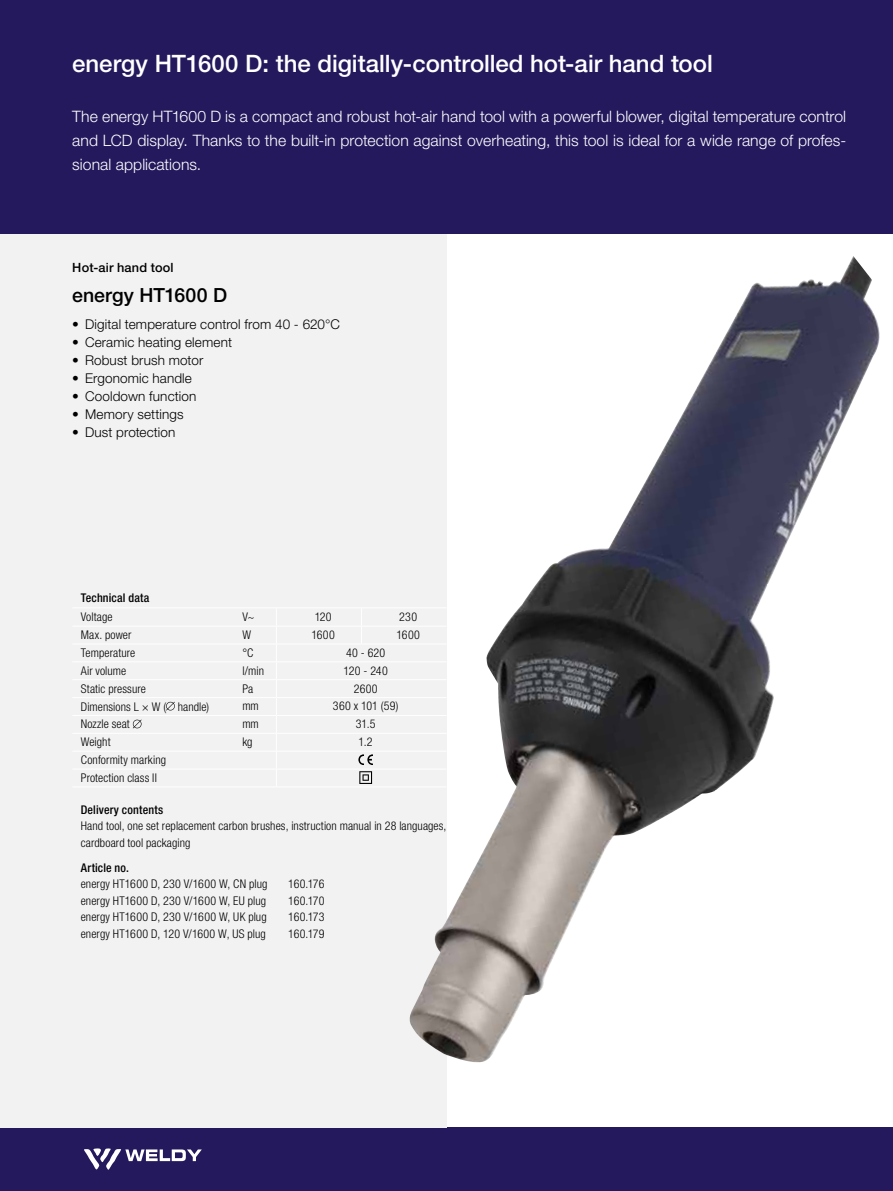
<style>
.page{position:relative;width:893px;height:1191px;background:#fff}
.page>*{position:absolute;margin:0;border:0;box-sizing:border-box;transform-origin:0 0}
.t1{font:500 24px "Helvetica Neue LTW1 G";color:#fff}
.t2{font:500 19.5px "Helvetica Neue LTW1 G";color:#000}
.t3{font:300 15.75px/24px "Helvetica Neue LTW1 G";letter-spacing:.005em;color:#fff;text-align:justify}
.t4{font:300 13.5px "Helvetica Neue LTW1 G";letter-spacing:.01em;color:#000}
.t5{font:500 12.75px "Helvetica Neue LTW1 G";letter-spacing:.015em;color:#000}
.t6{font:300 condensed 12px/17.9px "Helvetica Neue LTW1 G";letter-spacing:.01em;color:#000}
.t7{font:500 condensed 12px "Helvetica Neue LTW1 G";letter-spacing:.015em;color:#000}
.s1{font-stretch:condensed}
</style>
<div class="page">
<div style="left:0;top:1127px;width:893px;height:64px;background:#24195d"></div>
<div style="left:0;top:0;width:893px;height:234px;background:#24195d"></div>
<svg style="left:84px;top:1148px;width:118px;height:22px"></svg>
<div style="left:0;top:234px;width:446px;height:893px;background:#f2f2f2"></div>
<img style="left:409px;top:256px;width:471px;height:808px">
<hr style="left:72px;top:607px;width:162px;height:1px;background:#fff">
<hr style="left:234px;top:607px;width:42px;height:1px;background:#fff">
<hr style="left:276px;top:607px;width:85px;height:1px;background:#fff">
<hr style="left:361px;top:607px;width:85px;height:1px;background:#fff">
<hr style="left:72px;top:626px;width:162px;height:1px;background:#fff">
<hr style="left:234px;top:626px;width:42px;height:1px;background:#fff">
<hr style="left:276px;top:626px;width:85px;height:1px;background:#fff">
<hr style="left:361px;top:626px;width:85px;height:1px;background:#fff">
<svg style="left:361px;top:609px;width:1px;height:34px"></svg>
<hr style="left:72px;top:643px;width:162px;height:1px;background:#fff">
<hr style="left:234px;top:643px;width:42px;height:1px;background:#fff">
<hr style="left:276px;top:643px;width:85px;height:1px;background:#fff">
<hr style="left:361px;top:643px;width:85px;height:1px;background:#fff">
<hr style="left:72px;top:661px;width:162px;height:1px;background:#fff">
<hr style="left:234px;top:661px;width:42px;height:1px;background:#fff">
<hr style="left:276px;top:661px;width:85px;height:1px;background:#fff">
<hr style="left:361px;top:661px;width:85px;height:1px;background:#fff">
<hr style="left:72px;top:679px;width:162px;height:1px;background:#fff">
<hr style="left:234px;top:679px;width:42px;height:1px;background:#fff">
<hr style="left:276px;top:679px;width:85px;height:1px;background:#fff">
<hr style="left:361px;top:679px;width:85px;height:1px;background:#fff">
<hr style="left:72px;top:697px;width:162px;height:1px;background:#fff">
<hr style="left:234px;top:697px;width:42px;height:1px;background:#fff">
<hr style="left:276px;top:697px;width:85px;height:1px;background:#fff">
<hr style="left:361px;top:697px;width:85px;height:1px;background:#fff">
<hr style="left:72px;top:715px;width:162px;height:1px;background:#fff">
<hr style="left:234px;top:715px;width:42px;height:1px;background:#fff">
<hr style="left:276px;top:715px;width:85px;height:1px;background:#fff">
<hr style="left:361px;top:715px;width:85px;height:1px;background:#fff">
<hr style="left:72px;top:733px;width:162px;height:1px;background:#fff">
<hr style="left:234px;top:733px;width:42px;height:1px;background:#fff">
<hr style="left:276px;top:733px;width:85px;height:1px;background:#fff">
<hr style="left:361px;top:733px;width:85px;height:1px;background:#fff">
<hr style="left:72px;top:751px;width:162px;height:1px;background:#fff">
<hr style="left:234px;top:751px;width:42px;height:1px;background:#fff">
<hr style="left:276px;top:751px;width:85px;height:1px;background:#fff">
<hr style="left:361px;top:751px;width:85px;height:1px;background:#fff">
<hr style="left:72px;top:768px;width:162px;height:1px;background:#fff">
<hr style="left:234px;top:768px;width:42px;height:1px;background:#fff">
<hr style="left:276px;top:768px;width:85px;height:1px;background:#fff">
<svg style="left:276px;top:609px;width:1px;height:177px"></svg>
<hr style="left:361px;top:768px;width:85px;height:1px;background:#fff">
<hr style="left:72px;top:786px;width:162px;height:1px;background:#fff">
<hr style="left:234px;top:786px;width:42px;height:1px;background:#fff">
<hr style="left:276px;top:786px;width:85px;height:1px;background:#fff">
<hr style="left:361px;top:786px;width:85px;height:1px;background:#fff">
<svg style="left:166px;top:701px;width:9px;height:9px"></svg>
<svg style="left:133px;top:719px;width:9px;height:9px"></svg>
<svg style="left:358px;top:754px;width:15px;height:11px"></svg>
<svg style="left:359px;top:771px;width:13px;height:13px"></svg>
<h1 class="t1" style="left:72px;top:55px;width:642px">energy HT1600 D: the digitally-controlled hot-air hand tool</h1>
<p class="t3" style="left:72px;top:106px;width:775px">The energy HT1600 D is a compact and robust hot-air hand tool with a powerful blower, digital temperature control and LCD display. Thanks to the built-in protection against overheating, this tool is ideal for a wide range of profes&shy;sional applications.</p>
<p class="t5" style="left:72px;top:263px;width:103px">Hot-air hand tool</p>
<h2 class="t2" style="left:72px;top:288px;width:156px">energy HT1600 D</h2>
<p class="t4" style="left:72px;top:319px;width:269px"><span class="s1">•</span> Digital temperature control from 40 - 620°C</p>
<p class="t4" style="left:72px;top:337px;width:161px"><span class="s1">•</span> Ceramic heating element</p>
<p class="t4" style="left:72px;top:355px;width:133px"><span class="s1">•</span> Robust brush motor</p>
<p class="t4" style="left:72px;top:373px;width:121px"><span class="s1">•</span> Ergonomic handle</p>
<p class="t4" style="left:72px;top:391px;width:126px"><span class="s1">•</span> Cooldown function</p>
<p class="t4" style="left:72px;top:409px;width:113px"><span class="s1">•</span> Memory settings</p>
<p class="t4" style="left:72px;top:427px;width:105px"><span class="s1">•</span> Dust protection</p>
<p class="t7" style="left:81px;top:593px;width:70px">Technical data</p>
<p class="t6" style="left:81px;top:609px;width:33px">Voltage</p>
<p class="t6" style="left:242px;top:609px;width:14px">V~</p>
<p class="t6" style="left:315px;top:609px;width:18px">120</p>
<p class="t6" style="left:399px;top:609px;width:19px">230</p>
<p class="t6" style="left:81px;top:627px;width:52px">Max. power</p>
<p class="t6" style="left:242px;top:627px;width:10px">W</p>
<p class="t6" style="left:311px;top:627px;width:25px">1600</p>
<p class="t6" style="left:397px;top:627px;width:25px">1600</p>
<p class="t6" style="left:81px;top:644px;width:56px">Temperature</p>
<p class="t6" style="left:242px;top:644px;width:13px">°C</p>
<p class="t6" style="left:346px;top:644px;width:41px">40 - 620</p>
<p class="t6" style="left:81px;top:662px;width:47px">Air volume</p>
<p class="t6" style="left:242px;top:662px;width:23px">l/min</p>
<p class="t6" style="left:344px;top:662px;width:46px">120 - 240</p>
<p class="t6" style="left:81px;top:680px;width:67px">Static pressure</p>
<p class="t6" style="left:242px;top:680px;width:12px">Pa</p>
<p class="t6" style="left:354px;top:680px;width:25px">2600</p>
<p class="t6" style="left:81px;top:698px;width:130px">Dimensions L × W ( handle)</p>
<p class="t6" style="left:242px;top:698px;width:18px">mm</p>
<p class="t6" style="left:333px;top:698px;width:67px">360 x 101 (59)</p>
<p class="t6" style="left:81px;top:716px;width:51px">Nozzle seat</p>
<p class="t6" style="left:242px;top:716px;width:18px">mm</p>
<p class="t6" style="left:356px;top:716px;width:21px">31.5</p>
<p class="t6" style="left:81px;top:734px;width:31px">Weight</p>
<p class="t6" style="left:242px;top:734px;width:12px">kg</p>
<p class="t6" style="left:359px;top:734px;width:16px">1.2</p>
<p class="t6" style="left:81px;top:752px;width:87px">Conformity marking<br>Protection class II</p>
<p class="t7" style="left:81px;top:804px;width:84px">Delivery contents</p>
<p class="t6" style="left:81px;top:818px;width:367px;line-height:16.5px">Hand tool, one set replacement carbon brushes, instruction manual in 28 languages, cardboard tool packaging</p>
<p class="t7" style="left:81px;top:863px;width:50px">Article no.</p>
<p class="t6" style="left:81px;top:876px;width:188px">energy HT1600 D, 230 V/1600 W, CN plug</p>
<p class="t6" style="left:288px;top:876px;width:38px">160.176</p>
<p class="t6" style="left:81px;top:892px;width:187px">energy HT1600 D, 230 V/1600 W, EU plug</p>
<p class="t6" style="left:288px;top:892px;width:38px">160.170</p>
<p class="t6" style="left:81px;top:909px;width:187px">energy HT1600 D, 230 V/1600 W, UK plug</p>
<p class="t6" style="left:288px;top:909px;width:38px">160.173</p>
<p class="t6" style="left:81px;top:925px;width:187px">energy HT1600 D, 120 V/1600 W, US plug</p>
<p class="t6" style="left:288px;top:925px;width:38px">160.179</p>
</div>
